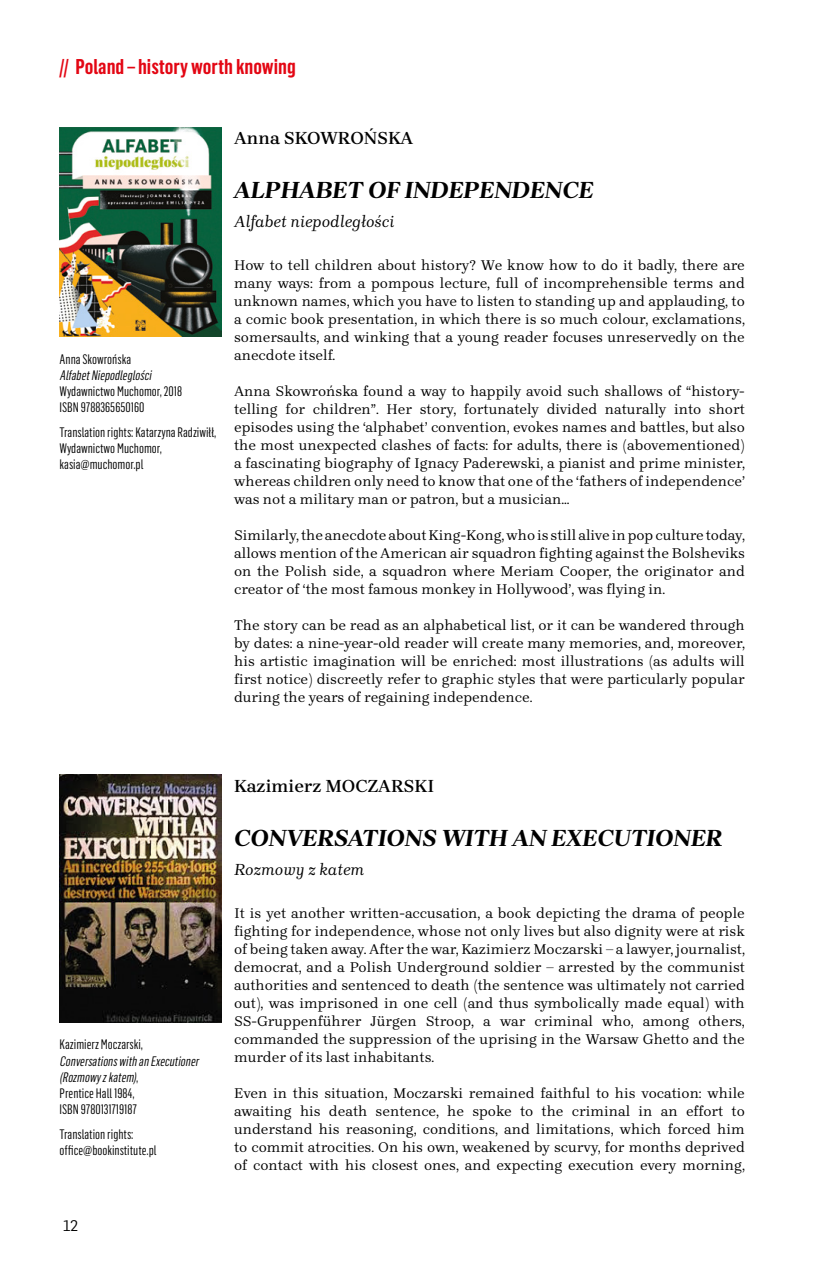
<style>
.page{position:relative;width:830px;height:1263px;background:#fff}
.page>*{position:absolute;margin:0;border:0;box-sizing:border-box;transform-origin:0 0}
.t1{font:italic 700 24px "Brygada 1918";color:#000}
.t2{font:600 21px "Flama Cond";color:#e30613}
.t3{font:600 18px "Brygada 1918";color:#000}
.t4{font:italic 16.5px "Brygada 1918";color:#000}
.t5{font:15px "Flama";color:#000}
.t6{font:14.55px/18px "Brygada 1918";color:#000;text-align:justify}
.t7{font:13.5px/16.2px "Flama Cond";color:#000}
.t8{font:italic 13.5px/16.2px "Flama Cond";color:#000}
.s1{font-style:normal}
</style>
<div class="page">
<img style="left:60px;top:128px;width:161px;height:209px">
<img style="left:60px;top:774px;width:161px;height:248px">
<h2 class="t2" style="left:60px;top:52px;width:237px">// Poland – history worth knowing</h2>
<p class="t7" style="left:60px;top:350px;width:73px">Anna Skowrońska</p>
<p class="t8" style="left:60px;top:366px;width:96px">AlfabetNiepodleglości</p>
<p class="t7" style="left:60px;top:383px;width:124px">Wydawnictwo Muchomor, 2018<br>ISBN 9788365650160</p>
<p class="t7" style="left:60px;top:424px;width:158px">Translation rights: Katarzyna Radziwiłł,<br>Wydawnictwo Muchomor, kasia@muchomor.pl</p>
<p class="t3" style="left:234px;top:128px;width:180px">Anna SKOWROŃSKA</p>
<h1 class="t1" style="left:234px;top:176px;width:361px">ALPHABET OF INDEPENDENCE</h1>
<p class="t4" style="left:234px;top:211px;width:162px">Alfabet niepodległości</p>
<p class="t6" style="left:234px;top:257px;width:512px">How to tell children about history? We know how to do it badly, there are many ways: from a pompous lecture, full of incomprehensible terms and unknown names, which you have to listen to standing up and applauding, to a comic book presentation, in which there is so much colour, exclamations, somersaults, and winking that a young reader focuses unreservedly on the anecdote itself.</p>
<p class="t6" style="left:234px;top:383px;width:512px">Anna Skowrońska found a way to happily avoid such shallows of “history&shy;telling for children”. Her story, fortunately divided naturally into short episodes using the ‘alphabet’ convention, evokes names and battles, but also the most unexpected clashes of facts: for adults, there is (abovementioned) a fascinating biography of Ignacy Paderewski, a pianist and prime minister, whereas children only need to know that one of the ‘fathers of independence’ was not a military man or patron, but a musician...</p>
<p class="t6" style="left:234px;top:527px;width:512px">Similarly, the anecdote about King-Kong, who is still alive in pop culture today, allows mention of the American air squadron fighting against the Bolsheviks on the Polish side, a squadron where Meriam Cooper, the originator and creator of ‘the most famous monkey in Hollywood’, was flying in.</p>
<p class="t6" style="left:234px;top:617px;width:512px">The story can be read as an alphabetical list, or it can be wandered through by dates: a nine-year-old reader will create many memories, and, moreover, his artistic imagination will be enriched: most illustrations (as adults will first notice) discreetly refer to graphic styles that were particularly popular during the years of regaining independence.</p>
<p class="t7" style="left:60px;top:1036px;width:85px">Kazimierz Moczarski,</p>
<p class="t8" style="left:60px;top:1052px;width:143px">ConversationswithanExecutioner (Rozmowyzkatem)<span class="s1">,<br>Prentice Hall 1984,<br>ISBN 9780131719187</span></p>
<p class="t7" style="left:60px;top:1125px;width:98px">Translation rights: office@bookinstitute.pl</p>
<p class="t5" style="left:63px;top:1215px;width:17px">12</p>
<p class="t3" style="left:234px;top:776px;width:201px">Kazimierz MOCZARSKI</p>
<h1 class="t1" style="left:234px;top:824px;width:490px">CONVERSATIONS WITH AN EXECUTIONER</h1>
<p class="t4" style="left:234px;top:859px;width:132px">Rozmowy z katem</p>
<p class="t6" style="left:234px;top:905px;width:512px">It is yet another written-accusation, a book depicting the drama of people fighting for independence, whose not only lives but also dignity were at risk of being taken away. After the war, Kazimierz Moczarski – a lawyer, journalist, democrat, and a Polish Underground soldier – arrested by the communist authorities and sentenced to death (the sentence was ultimately not carried out), was imprisoned in one cell (and thus symbolically made equal) with SS-Gruppenführer Jürgen Stroop, a war criminal who, among others, commanded the suppression of the uprising in the Warsaw Ghetto and the murder of its last inhabitants.</p>
<p class="t6" style="left:234px;top:1085px;width:512px">Even in this situation, Moczarski remained faithful to his vocation: while awaiting his death sentence, he spoke to the criminal in an effort to understand his reasoning, conditions, and limitations, which forced him to commit atrocities. On his own, weakened by scurvy, for months deprived of contact with his closest ones, and expecting execution every morning,</p>
</div>
